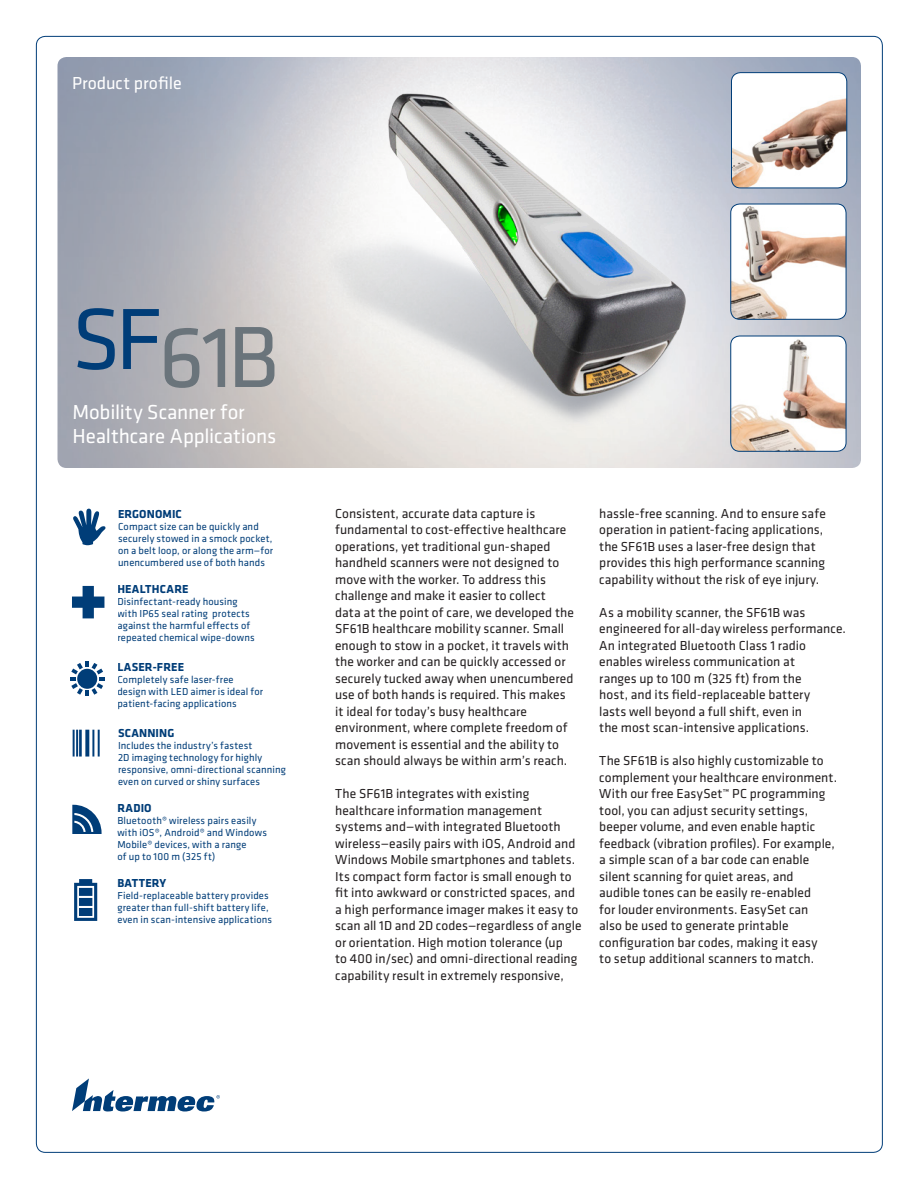
<style>
.page{position:relative;width:918px;height:1188px;background:#fff}
.page>*{position:absolute;margin:0;border:0;box-sizing:border-box;transform-origin:0 0}
._60_pt__1st_line_ali{font:90px "Klavika";letter-spacing:-.05em;color:#6a747b}
._14_pt__1st_line_ali{font:21px/24px "Klavika";letter-spacing:-.005em;color:#fff}
._12_pt__1st_line_ali{font:18px "Klavika";color:#fff}
._9_pt__aligned___BOD{font:13.5px/16.5px "Klavika";letter-spacing:.005em;color:#231f20}
.side_bar_list_copy{font:700 12px "Klavika";letter-spacing:.01em;color:#003d78}
.side_bar_list_copy-2{font:10.5px/12px "Klavika";letter-spacing:.015em;color:#003d78}
</style>
<div class="page">
<img style="left:58px;top:57px;width:803px;height:411px">
<svg style="left:72px;top:1078px;width:148px;height:33px"></svg>
<svg style="left:72px;top:586px;width:32px;height:32px"></svg>
<hr style="left:76px;top:730px;width:2px;height:27px;background:#003d78">
<hr style="left:79px;top:730px;width:3px;height:27px;background:#003d78">
<hr style="left:73px;top:730px;width:2px;height:27px;background:#003d78">
<svg style="left:85px;top:730px;width:4px;height:27px"></svg>
<hr style="left:98px;top:730px;width:2px;height:27px;background:#003d78">
<hr style="left:92px;top:730px;width:2px;height:27px;background:#003d78">
<svg style="left:74px;top:879px;width:23px;height:42px"></svg>
<svg style="left:72px;top:805px;width:30px;height:29px"></svg>
<svg style="left:70px;top:662px;width:34px;height:34px"></svg>
<div style="left:77px;top:669px;width:20px;height:20px;background:#003d78;border-radius:50%"></div>
<svg style="left:73px;top:509px;width:33px;height:36px"></svg>
<img style="left:248px;top:86px;width:448px;height:356px">
<img style="left:731px;top:73px;width:116px;height:115px">
<div style="left:731px;top:72px;width:116px;height:116px;border:1px solid #003d78;border-radius:9px"></div>
<img style="left:731px;top:204px;width:115px;height:115px">
<div style="left:731px;top:204px;width:115px;height:115px;border:1px solid #003d78;border-radius:9px"></div>
<img style="left:731px;top:336px;width:115px;height:115px">
<div style="left:731px;top:336px;width:115px;height:115px;border:1px solid #003d78;border-radius:9px"></div>
<p class="_12_pt__1st_line_ali" style="left:72px;top:71px;width:111px">Product profile</p>
<p class="_60_pt__1st_line_ali" style="left:72px;top:298px;width:208px"><sup>SF</sup>61B</p>
<p class="_14_pt__1st_line_ali" style="left:73px;top:399px;width:205px">Mobility Scanner for<br>Healthcare Applications</p>
<p class="side_bar_list_copy" style="left:118px;top:505px;width:65px">ERGONOMIC</p>
<p class="side_bar_list_copy-2" style="left:118px;top:520px;width:156px">Compact size can be quickly and securely stowed in a smock pocket, on a belt loop, or along the arm—for unencumbered use of both hands</p>
<p class="side_bar_list_copy" style="left:117px;top:580px;width:73px">HEALTHCARE</p>
<p class="side_bar_list_copy-2" style="left:117px;top:595px;width:139px">Disinfectant-ready housing with IP65 seal rating protects against the harmful effects of repeated chemical wipe-downs</p>
<p class="side_bar_list_copy" style="left:117px;top:658px;width:68px">LASER-FREE</p>
<p class="side_bar_list_copy-2" style="left:117px;top:673px;width:147px">Completely safe laser-free design with LED aimer is ideal for patient-facing applications</p>
<p class="side_bar_list_copy" style="left:118px;top:724px;width:58px">SCANNING</p>
<p class="side_bar_list_copy-2" style="left:118px;top:739px;width:169px">Includes the industry’s fastest<br>2D imaging technology for highly responsive, omni-directional scanning even on curved or shiny surfaces</p>
<p class="side_bar_list_copy" style="left:117px;top:799px;width:36px">RADIO</p>
<p class="side_bar_list_copy-2" style="left:117px;top:814px;width:151px">Bluetooth® wireless pairs easily with iOS®, Android® and Windows<br>Mobile® devices, with a range<br>of up to 100 m (325 ft)</p>
<p class="side_bar_list_copy" style="left:117px;top:874px;width:50px">BATTERY</p>
<p class="side_bar_list_copy-2" style="left:117px;top:889px;width:156px">Field-replaceable battery provides greater than full-shift battery life, even in scan-intensive applications</p>
<p class="_9_pt__aligned___BOD" style="left:335px;top:504px;width:240px">Consistent, accurate data capture is fundamental to cost-effective healthcare operations, yet traditional gun-shaped handheld scanners were not designed to move with the worker. To address this challenge and make it easier to collect data at the point of care, we developed the SF61B healthcare mobility scanner. Small enough to stow in a pocket, it travels with the worker and can be quickly accessed or securely tucked away when unencumbered use of both hands is required. This makes it ideal for today’s busy healthcare environment, where complete freedom of movement is essential and the ability to scan should always be within arm’s reach.</p>
<p class="_9_pt__aligned___BOD" style="left:335px;top:785px;width:248px">The SF61B integrates with existing healthcare information management systems and—with integrated Bluetooth wireless—easily pairs with iOS, Android and Windows Mobile smartphones and tablets.<br>Its compact form factor is small enough to fit into awkward or constricted spaces, and a high performance imager makes it easy to scan all 1D and 2D codes—regardless of angle or orientation. High motion tolerance (up<br>to 400 in/sec) and omni-directional reading capability result in extremely responsive,</p>
<p class="_9_pt__aligned___BOD" style="left:599px;top:504px;width:228px">hassle-free scanning. And to ensure safe operation in patient-facing applications, the SF61B uses a laser-free design that provides this high performance scanning capability without the risk of eye injury.</p>
<p class="_9_pt__aligned___BOD" style="left:599px;top:603px;width:248px">As a mobility scanner, the SF61B was engineered for all-day wireless performance.<br>An integrated Bluetooth Class 1 radio</p>
<p class="_9_pt__aligned___BOD" style="left:599px;top:653px;width:212px">enables wireless communication at ranges up to 100 m (325 ft) from the host, and its field-replaceable battery lasts well beyond a full shift, even in the most scan-intensive applications.</p>
<p class="_9_pt__aligned___BOD" style="left:599px;top:752px;width:239px">The SF61B is also highly customizable to complement your healthcare environment.<br>With our free EasySet™ PC programming tool, you can adjust security settings, beeper volume, and even enable haptic feedback (vibration profiles). For example, a simple scan of a bar code can enable silent scanning for quiet areas, and audible tones can be easily re-enabled<br>for louder environments. EasySet can<br>also be used to generate printable configuration bar codes, making it easy<br>to setup additional scanners to match.</p>
</div>
